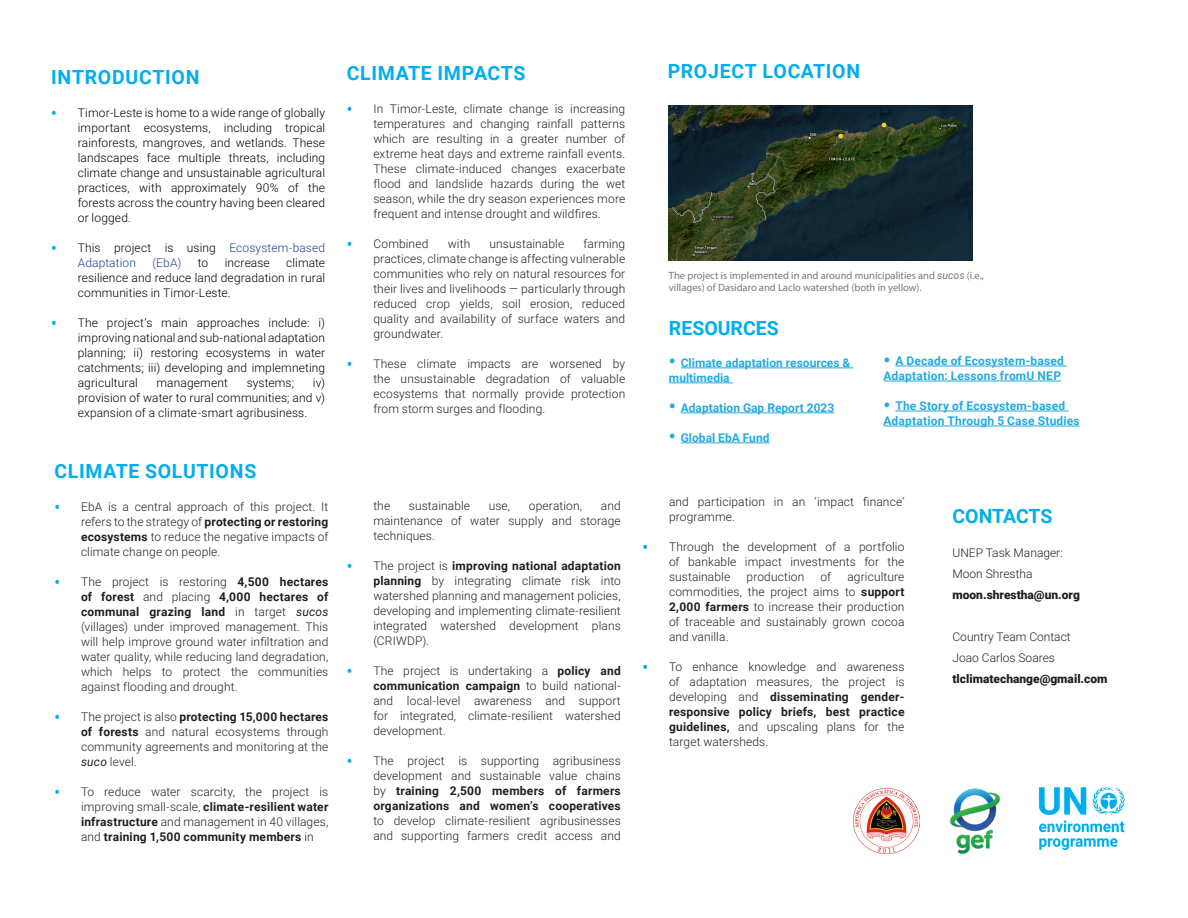
<style>
.page{position:relative;width:1188px;height:918px;background:#fff}
.page>*{position:absolute;margin:0;border:0;box-sizing:border-box;transform-origin:0 0}
.t1{font:700 19.5px "Roboto";letter-spacing:.035em;color:#00aeef}
.t2{font:700 19.5px "Roboto";color:#00aeef}
.t3{font:700 19.5px "Roboto";letter-spacing:-.01em;color:#00aeef}
.t4{font:300 12px/15px "Roboto";letter-spacing:.01em;color:#231f20;text-align:justify}
.t5{font:300 12px/15px "Roboto";letter-spacing:.01em;color:#000;text-align:justify}
.t6{font:700 12px/15px "Roboto";letter-spacing:.01em;color:#24aae1}
.t7{font:900 12px/21px "Roboto";color:#231f20}
.t8{font:300 12px/15px "Roboto";letter-spacing:.01em;color:#253f8e}
.t9{font:700 12px "Roboto";letter-spacing:.015em;color:#231f20}
.Bullet_Points{font:10.5px/12px "Myriad Pro";color:#777877}
.s1{font-size:19.5px;color:#00aeef}
.s2{color:#000}
.s3{font-weight:700}
.s4{font-weight:400;font-style:italic}
.s5{font-weight:300}
.s6{font-family:"Roboto";font-style:italic}
.s7{font-size:19.5px}
</style>
<div class="page">
<hr style="left:681px;top:368px;width:172px;height:1px;background:#24aae1">
<hr style="left:669px;top:383px;width:64px;height:1px;background:#24aae1">
<hr style="left:681px;top:413px;width:153px;height:1px;background:#24aae1">
<hr style="left:681px;top:443px;width:89px;height:1px;background:#24aae1">
<img style="left:950px;top:788px;width:50px;height:66px">
<img style="left:669px;top:105px;width:304px;height:155px">
<img style="left:854px;top:788px;width:65px;height:66px">
<hr style="left:895px;top:366px;width:172px;height:1px;background:#24aae1">
<hr style="left:884px;top:381px;width:177px;height:1px;background:#24aae1">
<hr style="left:895px;top:411px;width:173px;height:1px;background:#24aae1">
<hr style="left:884px;top:426px;width:196px;height:1px;background:#24aae1">
<img style="left:1038px;top:787px;width:87px;height:63px">
<p class="t1" style="left:51px;top:63px;width:150px">INTRODUCTION</p>
<p class="t5" style="left:78px;top:105px;width:249px;text-indent:-27px"><span class="s1">•</span> Timor-Leste is home to a wide range of globally important ecosystems, including tropical rainforests, mangroves, and wetlands. These landscapes face multiple threats, including climate change and unsustainable agricultural practices, with approximately 90% of the forests across the country having been cleared or logged.</p>
<p class="t8" style="left:78px;top:240px;width:249px;text-indent:-27px"><span class="s1">•</span> <span class="s2">This project is using</span> Ecosystem-based<br>Adaptation</p>
<p class="t8" style="left:152px;top:255px;width:31px">(EbA)</p>
<p class="t5" style="left:198px;top:255px;width:12px">to</p>
<p class="t5" style="left:225px;top:255px;width:47px">increase</p>
<p class="t5" style="left:78px;top:255px;width:249px;text-indent:208px">climate resilience and reduce land degradation in rural communities in Timor-Leste.</p>
<p class="t5" style="left:78px;top:315px;width:249px;text-indent:-27px"><span class="s1">•</span> The project’s main approaches include: i) improving national and sub-national adaptation planning; ii) restoring ecosystems in water catchments; iii) developing and implemneting agricultural</p>
<p class="t5" style="left:78px;top:375px;width:249px;text-indent:235px">iv) provision of water to rural communities; and v) expansion of a climate-smart agribusiness.</p>
<p class="t5" style="left:157px;top:375px;width:73px">management</p>
<p class="t5" style="left:247px;top:375px;width:49px">systems;</p>
<p class="t1" style="left:54px;top:458px;width:204px">CLIMATE SOLUTIONS</p>
<p class="t4" style="left:81px;top:499px;width:249px;text-indent:-27px"><span class="s1">•</span> EbA is a central approach of this project. It refers to the strategy of <span class="s3">protecting or restoring ecosystems</span> to reduce the negative impacts of climate change on people.</p>
<p class="t4" style="left:81px;top:574px;width:249px;text-indent:-27px"><span class="s1">•</span> The project is restoring <span class="s3">4,500 hectares of forest</span> and placing <span class="s3">4,000 hectares of communal grazing land</span> in target <span class="s4">sucos </span>(villages) under improved management. This will help improve ground water infiltration and water quality, while reducing land degradation, which helps to protect the communities against flooding and drought.</p>
<p class="t4" style="left:81px;top:709px;width:249px;text-indent:-27px"><span class="s1">•</span> The project is also <span class="s3">protecting 15,000 hectares of forests</span> and natural ecosystems through community agreements and monitoring at the <span class="s4">suco</span> level.</p>
<p class="t4" style="left:54px;top:784px;width:276px;text-align:right"><span class="s1">•</span> To reduce water scarcity, the project is improving small-scale, <span class="s3">climate-resilient water</span></p>
<p class="t4" style="left:81px;top:814px;width:249px"><span class="s3">infrastructure</span> and management in 40 villages,</p>
<p class="t9" style="left:81px;top:828px;width:234px"><span class="s5">and</span> training 1,500 community members <span class="s5">in</span></p>
<p class="t1" style="left:347px;top:60px;width:180px">CLIMATE IMPACTS</p>
<p class="t4" style="left:373px;top:101px;width:253px;text-indent:-27px"><span class="s1">•</span> In Timor-Leste, climate change is increasing temperatures and changing rainfall patterns which are resulting in a greater number of extreme heat days and extreme rainfall events.<br>These climate-induced changes exacerbate flood and landslide hazards during the wet season, while the dry season experiences more frequent and intense drought and wildfires.</p>
<p class="t4" style="left:346px;top:236px;width:84px"><span class="s1">•</span> Combined</p>
<p class="t4" style="left:448px;top:236px;width:24px">with</p>
<p class="t4" style="left:490px;top:236px;width:76px">unsustainable</p>
<p class="t4" style="left:373px;top:236px;width:253px;text-indent:210px">farming practices, climate change is affecting vulnerable communities who rely on natural resources for their lives and livelihoods — particularly through reduced crop yields, soil erosion, reduced quality and availability of surface waters and groundwater.</p>
<p class="t4" style="left:373px;top:356px;width:253px;text-indent:-27px"><span class="s1">•</span> These climate impacts are worsened by the unsustainable degradation of valuable ecosystems that normally provide protection from storm surges and flooding.</p>
<p class="t1" style="left:668px;top:57px;width:194px">PROJECT LOCATION</p>
<p class="Bullet_Points" style="left:669px;top:270px;width:317px">The project is implemented in and around municipalities and <span class="s6">sucos</span> (i.e., villages) of Dasidaro and Laclo watershed (both in yellow).</p>
<p class="t2" style="left:669px;top:315px;width:111px">RESOURCES</p>
<p class="t6" style="left:669px;top:355px;width:183px"><span class="s7">•</span> Climate adaptation resources &amp; multimedia</p>
<p class="t6" style="left:669px;top:400px;width:167px"><span class="s7">•</span> Adaptation Gap Report 2023</p>
<p class="t6" style="left:669px;top:430px;width:102px"><span class="s7">•</span> Global EbA Fund</p>
<p class="t6" style="left:884px;top:353px;width:182px"><span class="s7">•</span> A Decade of Ecosystem-based<br>Adaptation: Lessons fromU NEP</p>
<p class="t6" style="left:884px;top:398px;width:198px"><span class="s7">•</span> The Story of Ecosystem-based<br>Adaptation Through 5 Case Studies</p>
<p class="t4" style="left:373px;top:498px;width:249px;text-indent:227px">and maintenance of water supply and storage techniques.</p>
<p class="t4" style="left:373px;top:558px;width:249px;text-indent:-27px"><span class="s1">•</span> The project is <span class="s3">improving national adaptation planning</span> by integrating climate risk into watershed planning and management policies, developing and implementing climate-resilient integrated watershed development plans (CRIWDP).</p>
<p class="t4" style="left:373px;top:663px;width:249px;text-indent:-27px"><span class="s1">•</span> The project is undertaking a <span class="s3">policy and communication campaign</span> to build national&shy;and local-level awareness and support for integrated, climate-resilient watershed development.</p>
<p class="t4" style="left:373px;top:753px;width:249px;text-indent:-27px"><span class="s1">•</span> The project is supporting agribusiness development and sustainable value chains by <span class="s3">training 2,500 members of farmers organizations and women’s cooperatives </span>to develop climate-resilient agribusinesses and supporting farmers credit access and</p>
<p class="t4" style="left:373px;top:498px;width:18px">the</p>
<p class="t4" style="left:409px;top:498px;width:63px">sustainable</p>
<p class="t4" style="left:489px;top:498px;width:23px">use,</p>
<p class="t4" style="left:529px;top:498px;width:55px">operation,</p>
<p class="t4" style="left:669px;top:494px;width:237px">and participation in an ‘impact finance’ programme.</p>
<p class="t4" style="left:669px;top:539px;width:237px;text-indent:-27px"><span class="s1">•</span> Through the development of a portfolio of bankable impact investments for the sustainable</p>
<p class="t4" style="left:747px;top:569px;width:59px">production</p>
<p class="t4" style="left:821px;top:569px;width:12px">of</p>
<p class="t4" style="left:669px;top:569px;width:237px;text-indent:178px">agriculture commodities, the project aims to <span class="s3">support 2,000 farmers</span> to increase their production of traceable and sustainably grown cocoa and vanilla.</p>
<p class="t4" style="left:669px;top:659px;width:237px;text-indent:-27px"><span class="s1">•</span> To enhance knowledge and awareness of adaptation measures, the project is developing and <span class="s3">disseminating gender&shy;responsive policy briefs, best practice guidelines,</span> and upscaling plans for the target watersheds.</p>
<p class="t3" style="left:952px;top:502px;width:101px">CONTACTS</p>
<p class="t4" style="left:952px;top:545px;width:112px">UNEP Task Manager:</p>
<p class="t4" style="left:952px;top:566px;width:82px">Moon Shrestha</p>
<p class="t7" style="left:952px;top:584px;width:129px">moon.shrestha@un.org</p>
<p class="t4" style="left:952px;top:629px;width:120px">Country Team Contact</p>
<p class="t7" style="left:952px;top:647px;width:157px"><span class="s5">Joao Carlos Soares </span>tlclimatechange@gmail.com</p>
</div>
